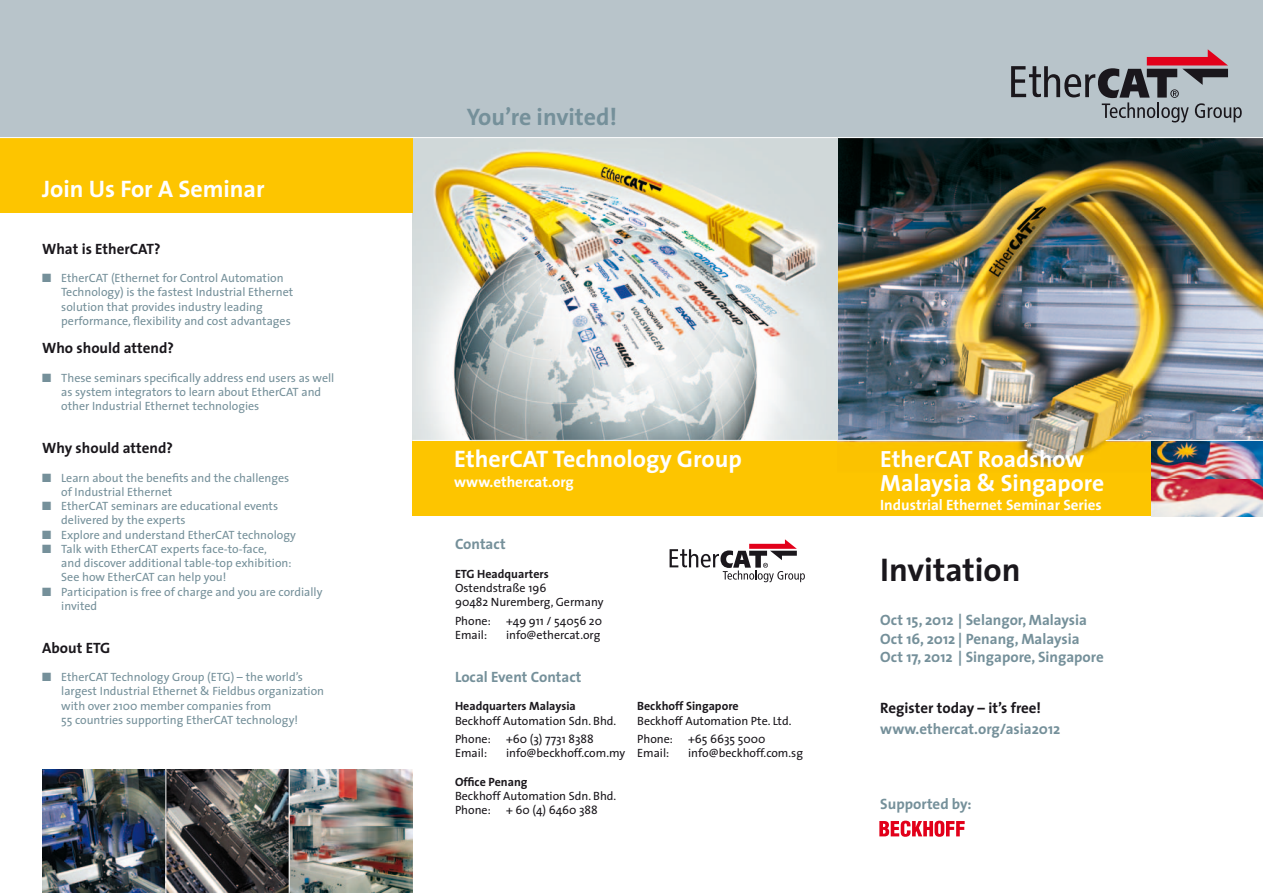
<style>
.page{position:relative;width:1263px;height:893px;background:#fff}
.page>*{position:absolute;margin:0;border:0;box-sizing:border-box;transform-origin:0 0}
.t1{font:700 33px "The Sans";color:#1a171c}
.t2{font:700 24px "The Sans";color:#fff}
.t3{font:700 24px "The Sans";color:#75909a}
.t4{font:700 23.55px/23.5px "The Sans";color:#fff}
.t5{font:700 15px/18.8px "The Sans";color:#75909a}
.t6{font:700 15px "The Sans";color:#1a171c}
.t7{font:700 15px "The Sans";color:#fff}
.t8{font:12px/14.2px "The Sans";color:#75909a}
.t9{font:12px/14.2px "The Sans";color:#1a171c}
.t10{font:700 12px "The Sans";color:#1a171c}
</style>
<div class="page">
<div style="left:412px;top:440px;width:851px;height:76px;background:#fdc500"></div>
<img style="left:838px;top:138px;width:425px;height:330px">
<img style="left:1151px;top:441px;width:112px;height:75px">
<img style="left:412px;top:138px;width:426px;height:302px">
<svg style="left:879px;top:821px;width:86px;height:16px"></svg>
<div style="left:0;top:138px;width:412px;height:75px;background:#fdc500"></div>
<img style="left:43px;top:769px;width:369px;height:124px">
<div style="left:825px;top:0;width:438px;height:138px;background:#b8c4ca"></div>
<div style="left:0;top:0;width:412px;height:138px;background:#b8c4ca"></div>
<div style="left:412px;top:0;width:426px;height:138px;background:#b8c4ca"></div>
<svg style="left:1011px;top:49px;width:231px;height:73px"></svg>
<svg style="left:669px;top:539px;width:136px;height:43px"></svg>
<hr style="left:412px;top:440px;width:426px;height:1px;background:#fff">
<hr style="left:838px;top:137px;width:425px;height:1px;background:#fff">
<hr style="left:0;top:137px;width:838px;height:1px;background:#fff">
<hr style="left:165px;top:761px;width:1px;height:132px;background:#fff">
<hr style="left:289px;top:761px;width:1px;height:132px;background:#fff">
<hr style="left:838px;top:440px;width:189px;height:1px;background:#fff">
<hr style="left:1106px;top:440px;width:157px;height:1px;background:#fff">
<h2 class="t2" style="left:42px;top:168px;width:224px">Join Us For A Seminar</h2>
<p class="t6" style="left:42px;top:236px;width:120px">What is EtherCAT?</p>
<p class="t8" style="left:61px;top:270px;width:234px;text-indent:-19px">■ EtherCAT (Ethernet for Control Automation Technology) is the fastest Industrial Ethernet solution that provides industry leading performance, flexibility and cost advantages</p>
<p class="t6" style="left:42px;top:336px;width:133px">Who should attend?</p>
<p class="t8" style="left:61px;top:370px;width:275px;text-indent:-19px">■ These seminars specifically address end users as well as system integrators to learn about EtherCAT and other Industrial Ethernet technologies</p>
<p class="t6" style="left:42px;top:435px;width:132px">Why should attend?</p>
<p class="t8" style="left:61px;top:470px;width:230px;text-indent:-19px">■ Learn about the benefits and the challenges of Industrial Ethernet</p>
<p class="t8" style="left:61px;top:498px;width:218px;text-indent:-19px">■ EtherCAT seminars are educational events delivered by the experts</p>
<p class="t8" style="left:42px;top:527px;width:255px">■ Explore and understand EtherCAT technology</p>
<p class="t8" style="left:61px;top:541px;width:232px;text-indent:-19px">■ Talk with EtherCAT experts face-to-face,<br>and discover additional table-top exhibition:<br>See how EtherCAT can help you!</p>
<p class="t8" style="left:61px;top:584px;width:263px;text-indent:-19px">■ Participation is free of charge and you are cordially invited</p>
<p class="t6" style="left:42px;top:635px;width:70px">About ETG</p>
<p class="t8" style="left:61px;top:669px;width:264px;text-indent:-19px">■ EtherCAT Technology Group (ETG) – the world’s largest Industrial Ethernet &amp; Fieldbus organization with over 2100 member companies from<br>55 countries supporting EtherCAT technology!</p>
<h2 class="t3" style="left:467px;top:97px;width:152px">You’re invited!</h2>
<h2 class="t2" style="left:454px;top:439px;width:289px">EtherCAT Technology Group</h2>
<p class="t7" style="left:454px;top:469px;width:121px">www.ethercat.org</p>
<p class="t5" style="left:455px;top:535px;width:52px">Contact</p>
<p class="t10" style="left:455px;top:564px;width:95px">ETG Headquarters</p>
<p class="t9" style="left:455px;top:581px;width:150px">Ostendstraße 196<br>90482 Nuremberg, Germany</p>
<p class="t9" style="left:455px;top:613px;width:37px">Phone:</p>
<p class="t9" style="left:506px;top:613px;width:98px">+49 911 / 54056 20</p>
<p class="t9" style="left:455px;top:628px;width:34px">Email:</p>
<p class="t9" style="left:506px;top:628px;width:96px">info@ethercat.org</p>
<p class="t5" style="left:455px;top:667px;width:128px">Local Event Contact</p>
<p class="t10" style="left:455px;top:696px;width:122px">Headquarters Malaysia</p>
<p class="t9" style="left:455px;top:711px;width:163px;line-height:18.5px">Beckhoff Automation Sdn. Bhd.<br>Phone:</p>
<p class="t9" style="left:506px;top:732px;width:89px">+60 (3) 7731 8388</p>
<p class="t9" style="left:455px;top:746px;width:34px">Email:</p>
<p class="t9" style="left:506px;top:746px;width:121px">info@beckhoff.com.my</p>
<p class="t10" style="left:455px;top:772px;width:74px">Office Penang</p>
<p class="t9" style="left:455px;top:789px;width:163px">Beckhoff Automation Sdn. Bhd.<br>Phone:</p>
<p class="t9" style="left:506px;top:803px;width:93px">+ 60 (4) 6460 388</p>
<p class="t10" style="left:637px;top:696px;width:103px">Beckhoff Singapore</p>
<p class="t9" style="left:637px;top:711px;width:156px;line-height:18.5px">Beckhoff Automation Pte. Ltd.<br>Phone:</p>
<p class="t9" style="left:688px;top:731px;width:79px">+65 6635 5000</p>
<p class="t9" style="left:637px;top:746px;width:34px">Email:</p>
<p class="t9" style="left:688px;top:746px;width:116px">info@beckhoff.com.sg</p>
<h3 class="t4" style="left:880px;top:447px;width:225px">EtherCAT Roadshow<br>Malaysia &amp; Singapore</h3>
<p class="t7" style="left:880px;top:493px;width:223px">Industrial Ethernet Seminar Series</p>
<h1 class="t1" style="left:880px;top:542px;width:142px">Invitation</h1>
<p class="t5" style="left:880px;top:610px;width:225px">Oct 15, 2012 | Selangor, Malaysia<br>Oct 16, 2012 | Penang, Malaysia<br>Oct 17, 2012 | Singapore, Singapore</p>
<p class="t6" style="left:880px;top:696px;width:162px">Register today – it’s free!</p>
<p class="t5" style="left:880px;top:719px;width:182px">www.ethercat.org/asia2012</p>
<p class="t5" style="left:880px;top:794px;width:93px">Supported by:</p>
</div>
